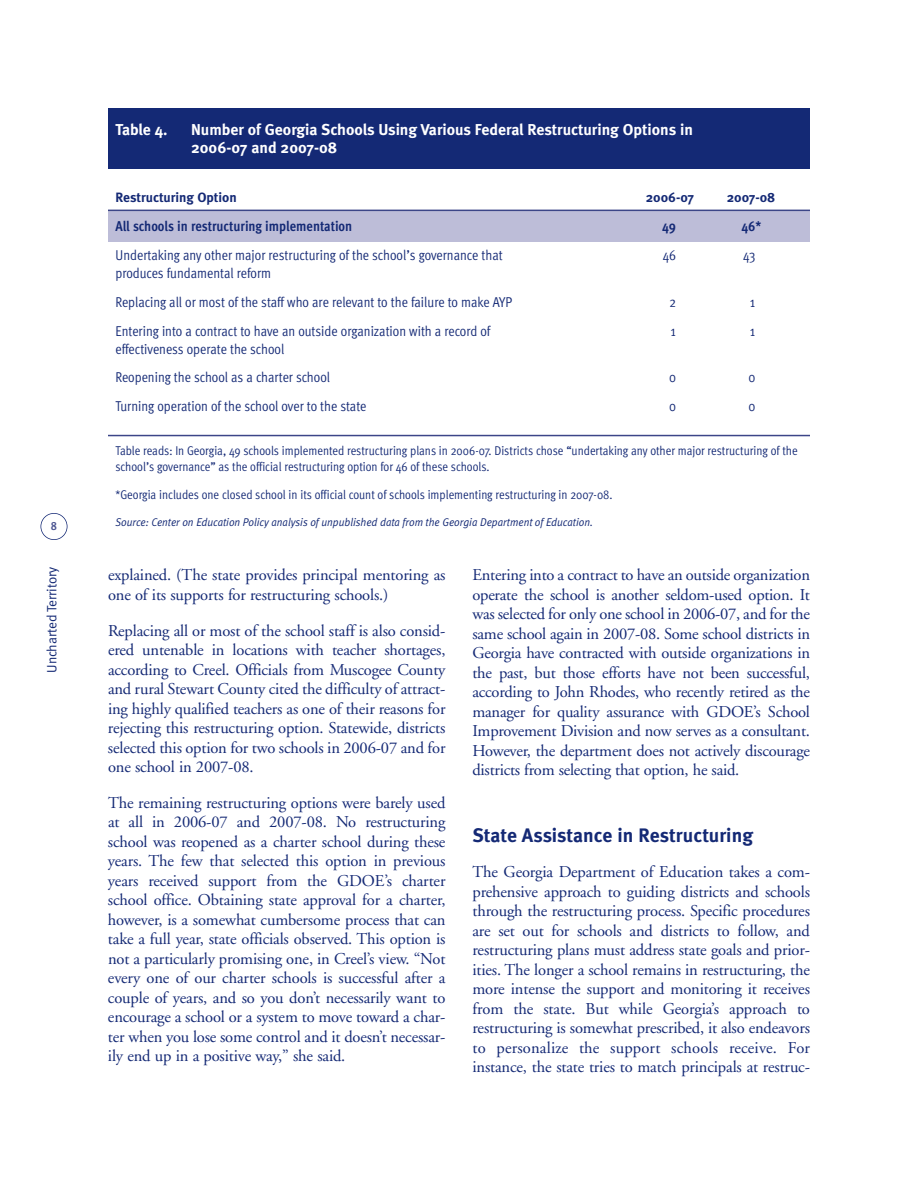
<style>
.page{position:relative;width:918px;height:1188px;background:#fff}
.page>*{position:absolute;margin:0;border:0;box-sizing:border-box;transform-origin:0 0}
.t1{font:700 19.5px "Meta";letter-spacing:.005em;color:#142975}
.t2{font:16.5px/19.5px "Adobe Garamond";letter-spacing:-.01em;color:#142975;text-align:justify}
.t3{font:700 15.75px/18.8px "Meta";color:#fff}
.t4{font:14.25px/28.8px "Meta Cond Normal";color:#142975}
.t5{font:700 14.25px "Meta Cond";color:#142975}
.t6{font:700 13.5px "Meta";color:#142975}
.t7{font:13.5px "Meta Normal CE";letter-spacing:-.01em;color:#142975}
.t8{font:12.75px/16.5px "Meta Cond Normal";color:#142975}
.t9{font:700 12px "Meta Cond";color:#4d5692}
.t10{font:italic 11.25px "Meta Normal";color:#142975;scale:.93 1}
</style>
<div class="page">
<div style="left:40px;top:513px;width:28px;height:27px;border:2px solid #142975;border-radius:50%"></div>
<div style="left:108px;top:108px;width:702px;height:60px;background:#142975"></div>
<div style="left:108px;top:211px;width:702px;height:31px;background:#bdbdd8"></div>
<hr style="left:108px;top:210px;width:702px;height:1px;background:#3c4688">
<hr style="left:108px;top:435px;width:702px;height:1px;background:#3c4688">
<p class="t9" style="left:51px;top:521px;width:8px">8</p>
<p class="t7" style="left:44px;top:673px;width:107px;rotate:-90deg">Uncharted Territory</p>
<p class="t3" style="left:116px;top:121px;width:54px">Table 4.</p>
<p class="t3" style="left:191px;top:121px;width:503px">Number of Georgia Schools Using Various Federal Restructuring Options in<br>2006-07 and 2007-08</p>
<p class="t6" style="left:116px;top:193px;width:123px">Restructuring Option</p>
<p class="t6" style="left:646px;top:193px;width:50px">2006-07</p>
<p class="t6" style="left:727px;top:193px;width:50px">2007-08</p>
<p class="t5" style="left:116px;top:221px;width:238px">All schools in restructuring implementation</p>
<p class="t5" style="left:662px;top:221px;width:15px">49</p>
<p class="t5" style="left:741px;top:221px;width:21px">46*</p>
<p class="t4" style="left:116px;top:242px;width:389px">Undertaking any other major restructuring of the school’s governance that</p>
<p class="t4" style="left:663px;top:242px;width:15px">46</p>
<p class="t4" style="left:743px;top:242px;width:14px">43</p>
<p class="t4" style="left:116px;top:260px;width:398px">produces fundamental reform<br>Replacing all or most of the staff who are relevant to the failure to make AYP</p>
<p class="t4" style="left:670px;top:288px;width:8px">2</p>
<p class="t4" style="left:750px;top:288px;width:7px">1</p>
<p class="t4" style="left:116px;top:317px;width:376px">Entering into a contract to have an outside organization with a record of</p>
<p class="t4" style="left:671px;top:317px;width:7px">1</p>
<p class="t4" style="left:750px;top:317px;width:7px">1</p>
<p class="t4" style="left:116px;top:335px;width:216px">effectiveness operate the school<br>Reopening the school as a charter school</p>
<p class="t4" style="left:669px;top:364px;width:8px">0</p>
<p class="t4" style="left:748px;top:364px;width:8px">0</p>
<p class="t4" style="left:116px;top:393px;width:252px">Turning operation of the school over to the state</p>
<p class="t4" style="left:669px;top:393px;width:8px">0</p>
<p class="t4" style="left:748px;top:393px;width:8px">0</p>
<p class="t8" style="left:116px;top:443px;width:684px">Table reads: In Georgia, 49 schools implemented restructuring plans in 2006-07. Districts chose “undertaking any other major restructuring of the school’s governance” as the official restructuring option for 46 of these schools.</p>
<p class="t8" style="left:116px;top:487px;width:499px">*Georgia includes one closed school in its official count of schools implementing restructuring in 2007-08.</p>
<p class="t10" style="left:116px;top:518px;width:515px">Source: Center on Education Policy analysis of unpublished data from the Georgia Department of Education.</p>
<p class="t2" style="left:108px;top:567px;width:339px">explained. (The state provides principal mentoring as one of its supports for restructuring schools.)</p>
<p class="t2" style="left:108px;top:622px;width:339px">Replacing all or most of the school staff is also consid&shy;ered untenable in locations with teacher shortages, according to Creel. Officials from Muscogee County and rural Stewart County cited the difficulty of attract&shy;ing highly qualified teachers as one of their reasons for rejecting this restructuring option. Statewide, districts selected this option for two schools in 2006-07 and for one school in 2007-08.</p>
<p class="t2" style="left:108px;top:794px;width:339px">The remaining restructuring options were barely used at all in 2006-07 and 2007-08. No restructuring school was reopened as a charter school during these years. The few that selected this option in previous years received support from the GDOE’s charter school office. Obtaining state approval for a charter, however, is a somewhat cumbersome process that can take a full year, state officials observed. This option is not a particularly promising one, in Creel’s view. “Not every one of our charter schools is successful after a couple of years, and so you don’t necessarily want to encourage a school or a system to move toward a char&shy;ter when you lose some control and it doesn’t necessar&shy;ily end up in a positive way,” she said.</p>
<p class="t2" style="left:472px;top:567px;width:339px">Entering into a contract to have an outside organization operate the school is another seldom-used option. It was selected for only one school in 2006-07, and for the same school again in 2007-08. Some school districts in Georgia have contracted with outside organizations in the past, but those efforts have not been successful, according to John Rhodes, who recently retired as the manager for quality assurance with GDOE’s School Improvement Division and now serves as a consultant.<br>However, the department does not actively discourage districts from selecting that option, he said.</p>
<p class="t1" style="left:472px;top:828px;width:282px">State Assistance in Restructuring</p>
<p class="t2" style="left:472px;top:864px;width:339px">The Georgia Department of Education takes a com&shy;prehensive approach to guiding districts and schools through the restructuring process. Specific procedures are set out for schools and districts to follow, and restructuring plans must address state goals and prior&shy;ities. The longer a school remains in restructuring, the more intense the support and monitoring it receives from the state. But while Georgia’s approach to restructuring is somewhat prescribed, it also endeavors to personalize the support schools receive. For instance, the state tries to match principals at restruc-</p>
</div>
